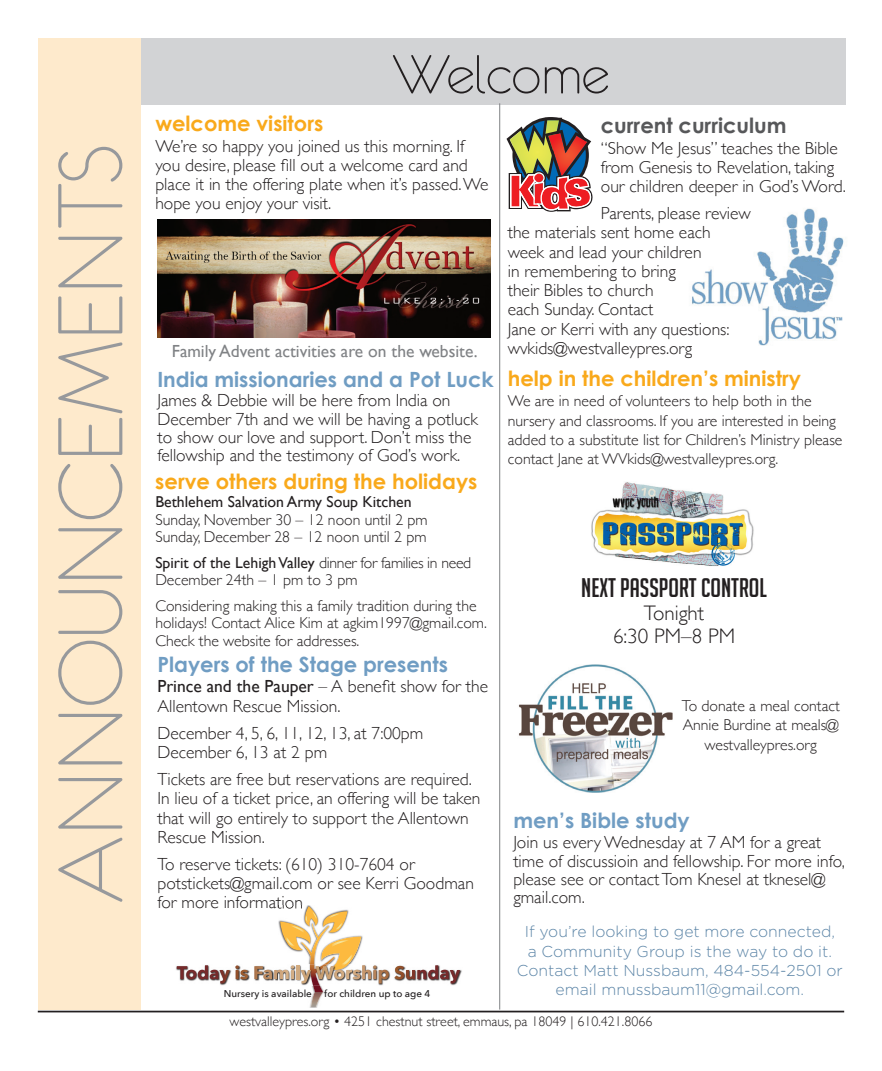
<style>
.page{position:relative;width:882px;height:1071px;background:#fff}
.page>*{position:absolute;margin:0;border:0;box-sizing:border-box;transform-origin:0 0}
.t1{font:105px "Eurofurencelight";color:#97999c}
.t2{font:63px "Eurofurencelight";color:#231f20}
.t3{font:26.25px "Big Noodle Titling";color:#231f20}
.t4{font:700 21px "Century Gothic";color:#f9a91b}
.t5{font:700 21px "Century Gothic";color:#709dc3}
.t6{font:700 21px "Century Gothic";color:#57585a}
.t7{font:300 21px/22.8px "Gill Sans";color:#231f20;text-align:center}
.t8{font:300 17.5px/19.2px "Gill Sans";color:#231f20}
.t9{font:17.5px "Gill Sans";color:#808285}
.t10{font:300 15.75px/19.2px "Gill Sans";color:#231f20}
.t11{font:300 15.75px/19.2px "Gotham Rounded";color:#5c85a7;text-align:center}
.t12{font:15.75px "Gill Sans";color:#231f20}
.t13{font:300 14px "Gill Sans";color:#231f20}
.t14{font:500 9.8px "Avenir Next";color:#201d1e}
.s1{font-weight:400}
</style>
<div class="page">
<img style="left:518px;top:665px;width:155px;height:128px">
<img style="left:690px;top:208px;width:154px;height:138px">
<div style="left:141px;top:38px;width:704px;height:67px;background:#d2d3d5"></div>
<hr style="left:38px;top:1011px;width:806px;height:1px;background:#231f20">
<img style="left:591px;top:482px;width:163px;height:84px">
<div style="left:38px;top:38px;width:103px;height:972px;background:#feeacc"></div>
<hr style="left:499px;top:103px;width:1px;height:907px;background:#808285">
<svg style="left:507px;top:117px;width:86px;height:95px"></svg>
<img style="left:311px;top:992px;width:12px;height:16px">
<img style="left:176px;top:966px;width:74px;height:20px">
<svg style="left:177px;top:965px;width:71px;height:19px"></svg>
<svg style="left:254px;top:906px;width:206px;height:86px"></svg>
<img style="left:157px;top:220px;width:333px;height:117px">
<h1 class="t1" style="left:38px;top:904px;width:761px;rotate:-90deg">ANNOUNCEMENTS</h1>
<h2 class="t2" style="left:392px;top:43px;width:219px">Welcome</h2>
<p class="t4" style="left:155px;top:110px;width:169px">welcome visitors</p>
<p class="t8" style="left:155px;top:135px;width:335px">We’re so happy you joined us this morning. If you desire, please fill out a welcome card and place it in the offering plate when it’s passed. We hope you enjoy your visit.</p>
<p class="t9" style="left:172px;top:341px;width:307px">Family Advent activities are on the website.</p>
<p class="t5" style="left:157px;top:366px;width:338px">India missionaries and a Pot Luck</p>
<p class="t8" style="left:157px;top:390px;width:322px;line-height:18.4px">James &amp; Debbie will be here from India on December 7th and we will be having a potluck to show our love and support. Don’t miss the fellowship and the testimony of God’s work.</p>
<p class="t4" style="left:155px;top:468px;width:324px">serve others during the holidays</p>
<p class="t12" style="left:155px;top:493px;width:258px">Bethlehem Salvation Army Soup Kitchen</p>
<p class="t10" style="left:155px;top:510px;width:274px;line-height:17.5px">Sunday, November 30 – 12 noon until 2 pm<br>Sunday, December 28 – 12 noon until 2 pm</p>
<p class="t10" style="left:155px;top:553px;width:317px;line-height:17.5px"><span class="s1">Spirit of the Lehigh Valley</span> dinner for families in need<br>December 24th – 1 pm to 3 pm</p>
<p class="t10" style="left:155px;top:596px;width:333px;line-height:17.5px">Considering making this a family tradition during the holidays! Contact Alice Kim at agkim1997@gmail.com.<br>Check the website for addresses.</p>
<p class="t5" style="left:157px;top:651px;width:292px">Players of the Stage presents</p>
<p class="t8" style="left:157px;top:676px;width:332px"><span class="s1">Prince and the Pauper</span> – A benefit show for the<br>Allentown Rescue Mission.</p>
<p class="t8" style="left:157px;top:723px;width:267px">December 4, 5, 6, 11, 12, 13, at 7:00pm<br>December 6, 13 at 2 pm</p>
<p class="t8" style="left:157px;top:769px;width:324px">Tickets are free but reservations are required.<br>In lieu of a ticket price, an offering will be taken that will go entirely to support the Allentown Rescue Mission.</p>
<p class="t8" style="left:157px;top:854px;width:318px">To reserve tickets: (610) 310-7604 or potstickets@gmail.com or see Kerri Goodman for more information</p>
<p class="t14" style="left:224px;top:988px;width:208px">Nursery is available for children up to age 4</p>
<p class="t6" style="left:601px;top:112px;width:187px">current curriculum</p>
<p class="t8" style="left:601px;top:137px;width:247px">“Show Me Jesus” teaches the Bible from Genesis to Revelation, taking our children deeper in God’s Word.</p>
<p class="t8" style="left:508px;top:203px;width:245px;text-indent:93px">Parents, please review the materials sent home each week and lead your children<br>in remembering to bring<br>their Bibles to church<br>each Sunday. Contact<br>Jane or Kerri with any questions: wvkids@westvalleypres.org</p>
<p class="t4" style="left:508px;top:365px;width:295px">help in the children’s ministry</p>
<p class="t10" style="left:508px;top:391px;width:336px">We are in need of volunteers to help both in the nursery and classrooms. If you are interested in being added to a substitute list for Children’s Ministry please contact Jane at WVkids@westvalleypres.org.</p>
<h3 class="t3" style="left:581px;top:574px;width:187px">NEXT PASSPORT CONTROL</h3>
<p class="t7" style="left:613px;top:601px;width:124px">Tonight<br>6:30 PM–8 PM</p>
<p class="t10" style="left:682px;top:696px;width:159px;text-align:center">To donate a meal contact<br>Annie Burdine at meals@ westvalleypres.org</p>
<p class="t5" style="left:513px;top:807px;width:178px">men’s Bible study</p>
<p class="t8" style="left:513px;top:832px;width:333px;line-height:18.4px">Join us every Wednesday at 7 AM for a great time of discussioin and fellowship. For more info, please see or contact Tom Knesel at tknesel@ gmail.com.</p>
<p class="t11" style="left:517px;top:922px;width:328px">If you’re looking to get more connected,<br>a Community Group is the way to do it.<br>Contact Matt Nussbaum, 484-554-2501 or email mnussbaum11@gmail.com.</p>
<p class="t13" style="left:230px;top:1010px;width:424px">westvalleypres.org • 4251 chestnut street, emmaus, pa 18049 | 610.421.8066</p>
</div>
